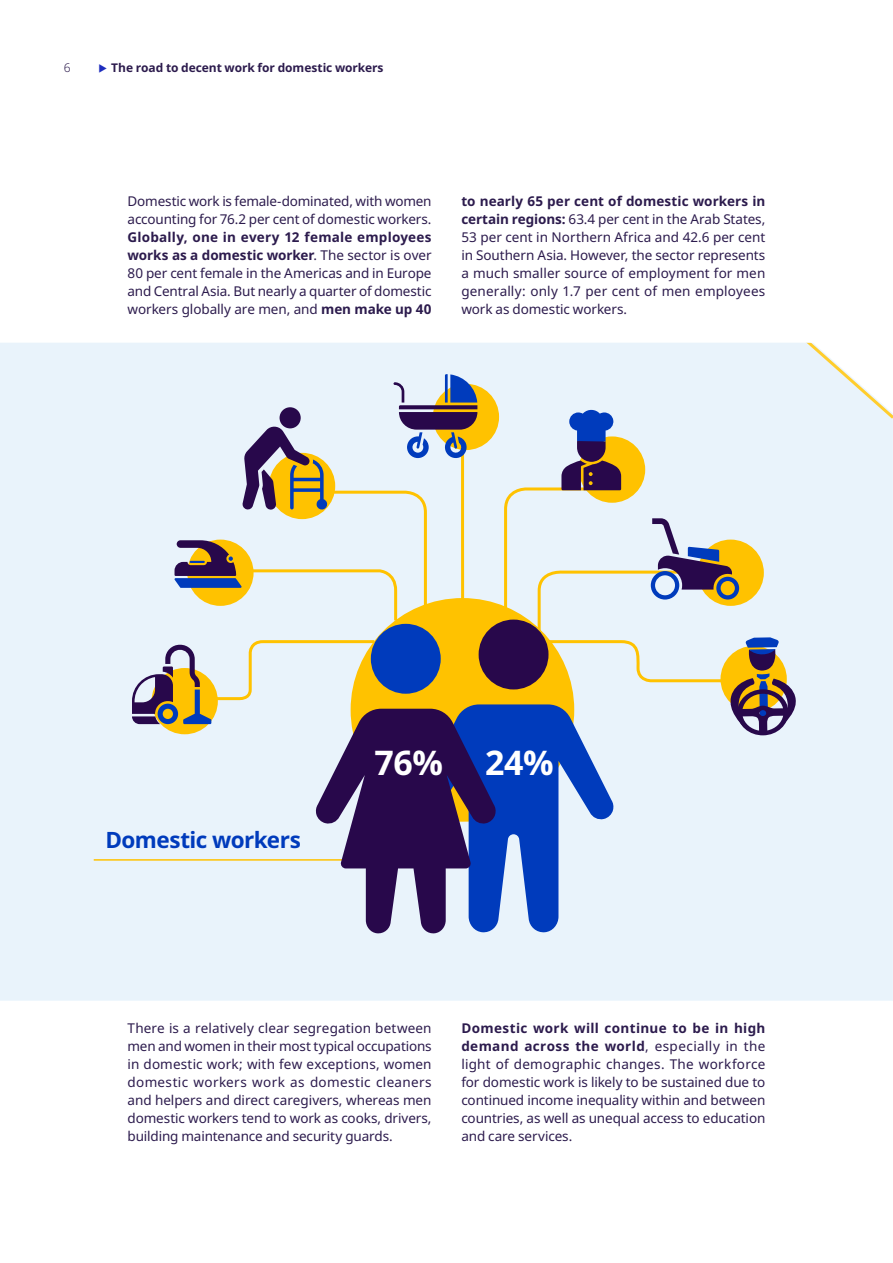
<style>
.page{position:relative;width:893px;height:1263px;background:#fff}
.page>*{position:absolute;margin:0;border:0;box-sizing:border-box;transform-origin:0 0}
.t1{font:700 33.9px "Noto Sans";color:#fff}
.t2{font:700 22.5px "Noto Sans";letter-spacing:-.025em;color:#003bbc}
.t3{font:13.5px/18px "Noto Sans";letter-spacing:-.01em;color:#2c1b4d;text-align:justify}
.t4{font:700 12px "Noto Sans";letter-spacing:-.005em;color:#2c1b4d}
.t5{font:300 12px "Noto Sans";color:#2c1b4d}
.s1{font-weight:700}
</style>
<div class="page">
<div style="left:0;top:343px;width:892px;height:657px;background:#e9f3fb"></div>
<svg style="left:503px;top:343px;width:390px;height:393px;background:#dee3e4"></svg>
<hr style="left:94px;top:859px;width:249px;height:2px;background:#ffc200">
<div style="left:351px;top:598px;width:223px;height:224px;background:#ffc200;border-radius:50%"></div>
<div style="left:479px;top:620px;width:69px;height:69px;background:#28084b;border-radius:50%"></div>
<svg style="left:496px;top:704px;width:118px;height:229px;background:#698dd6"></svg>
<svg style="left:132px;top:374px;width:364px;height:560px;background:#c0bfc2"></svg>
<p class="t5" style="left:64px;top:60px;width:8px">6</p>
<p class="t4" style="left:111px;top:60px;width:274px">The road to decent work for domestic workers</p>
<p class="t3" style="left:128px;top:192px;width:306px">Domestic work is female-dominated, with women accounting for 76.2 per cent of domestic workers.</p>
<p class="t3" style="left:128px;top:228px;width:306px"><span class="s1">Globally, one in every 12 female employees works as a domestic worker</span>. The sector is over 80 per cent female in the Americas and in Europe and Central Asia. But nearly a quarter of domestic workers globally are men, and <span class="s1">men make up 40</span></p>
<p class="t3" style="left:461px;top:192px;width:306px"><span class="s1">to nearly 65 per cent of domestic workers in certain regions:</span> 63.4 per cent in the Arab States, 53 per cent in Northern Africa and 42.6 per cent in Southern Asia. However, the sector represents a much smaller source of employment for men generally: only 1.7 per cent of men employees work as domestic workers.</p>
<h2 class="t2" style="left:105px;top:824px;width:197px">Domestic workers</h2>
<h1 class="t1" style="left:374px;top:739px;width:181px">76% 24%</h1>
<p class="t3" style="left:128px;top:1019px;width:306px">There is a relatively clear segregation between men and women in their most typical occupations in domestic work; with few exceptions, women domestic workers work as domestic cleaners and helpers and direct caregivers, whereas men domestic workers tend to work as cooks, drivers, building maintenance and security guards.</p>
<p class="t3" style="left:461px;top:1019px;width:306px"><span class="s1">Domestic work will continue to be in high demand across the world</span>, especially in the light of demographic changes. The workforce for domestic work is likely to be sustained due to continued income inequality within and between countries, as well as unequal access to education and care services.</p>
</div>
